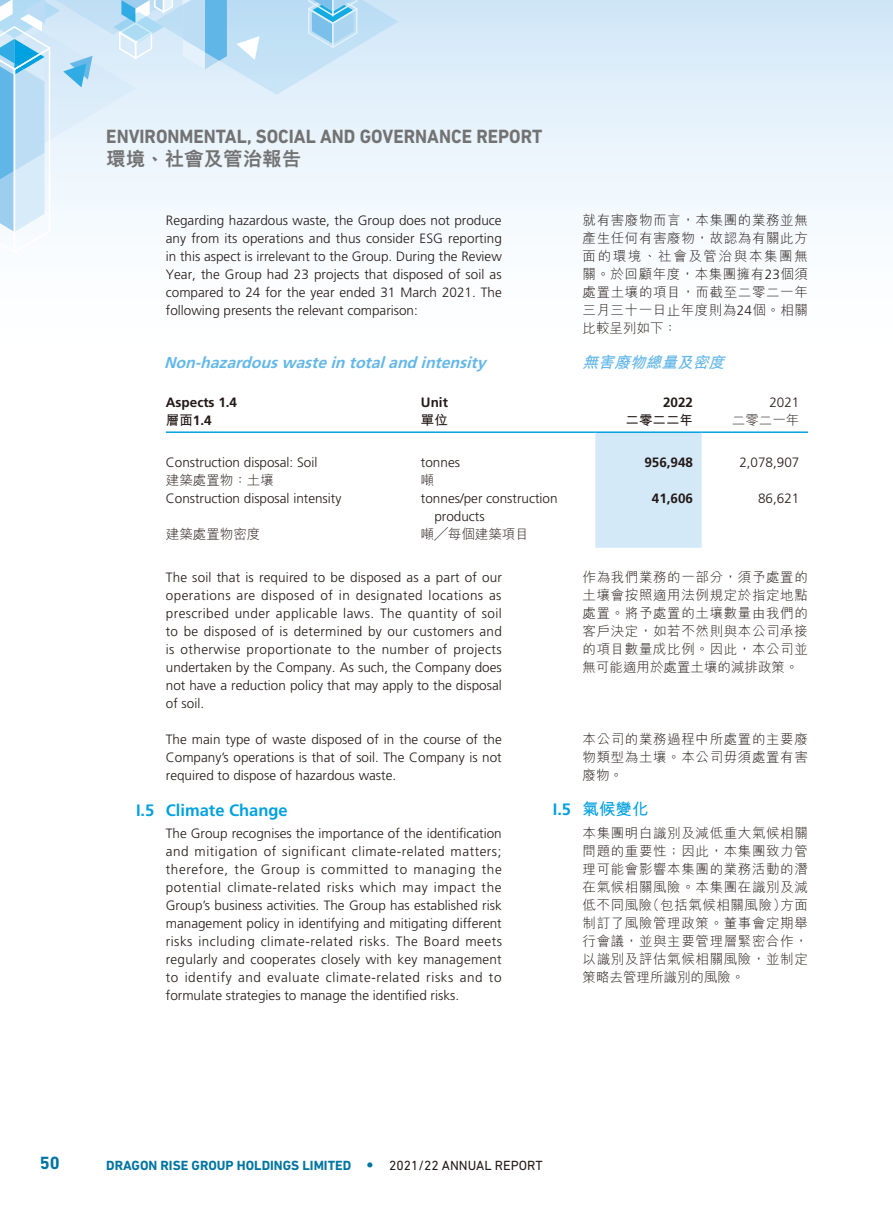
<style>
.page{position:relative;width:893px;height:1212px;background:#fff}
.page>*{position:absolute;margin:0;border:0;box-sizing:border-box;transform-origin:0 0}
.t1{font:700 19.5px "DIN Next LT Pro";color:#727272;scale:.94 1}
.t2{font:800 19.5px "M Hei HK";color:#727272}
.t3{font:700 18px "DIN Next LT Pro";color:#0075a2}
.t4{font:700 16.5px "Frutiger LT Std";color:#00a1e0}
.t5{font:700 16.5px "M Hei HK";color:#00a1e0}
.t6{font:italic 700 15.75px "Frutiger LT Std";color:#63b7e8}
.t7{font:italic 700 15.75px "M Hei HK";color:#63b7e8}
.t8{font:300 13.5px/18px "Frutiger LT Std";color:#231916;text-align:justify}
.t9{font:300 13.5px/18px "M Hei HK";letter-spacing:.045em;color:#231916;text-align:justify}
.t10{font:700 13.5px "DIN Next LT Pro";color:#0075a2}
.t11{font:700 13.5px "Frutiger LT Std";color:#231916}
.t12{font:700 13.5px "M Hei HK";color:#231916}
.t13{font:300 13.5px "M Hei HK";color:#231916}
.s1{font-family:"Frutiger LT Std"}
.s2{font-family:"M Hei HK"}
.s3{font-family:"Futura Std";font-weight:300}
.s4{font-weight:400;color:#231916}
</style>
<div class="page">
<svg style="left:165px;top:0;width:728px;height:433px"></svg>
<svg style="left:0;top:0;width:398px;height:255px"></svg>
<div style="left:595px;top:433px;width:107px;height:115px;background:#d4e9f8"></div>
<hr style="left:166px;top:431px;width:255px;height:2px;background:#00a1e0">
<hr style="left:421px;top:431px;width:174px;height:2px;background:#00a1e0">
<hr style="left:595px;top:431px;width:107px;height:2px;background:#00a1e0">
<hr style="left:702px;top:431px;width:106px;height:2px;background:#00a1e0">
<h1 class="t1" style="left:106px;top:124px;width:465px">ENVIRONMENTAL, SOCIAL AND GOVERNANCE REPORT</h1>
<h1 class="t2" style="left:106px;top:149px;width:196px">環境、社會及管治報告</h1>
<p class="t9" style="left:583px;top:210px;width:227px">就有害廢物而言，本集團的業務並無產生任何有害廢物，故認為有關此方面的環境、社會及管治與本集團無關。於回顧年度，本集團擁有<span class="s1">23</span>個須處置土壤的項目，而截至二零二一年三月三十一日止年度則為<span class="s1">24</span>個。相關比較呈列如下：</p>
<p class="t7" style="left:583px;top:351px;width:149px">無害廢物總量及密度</p>
<p class="t8" style="left:166px;top:211px;width:338px">Regarding hazardous waste, the Group does not produce any from its operations and thus consider ESG reporting in this aspect is irrelevant to the Group. During the Review Year, the Group had 23 projects that disposed of soil as compared to 24 for the year ended 31 March 2021. The following presents the relevant comparison:</p>
<p class="t6" style="left:164px;top:354px;width:328px">Non-hazardouswastein totaland intensity</p>
<p class="t11" style="left:166px;top:394px;width:73px">Aspects 1.4</p>
<p class="t11" style="left:421px;top:394px;width:28px">Unit</p>
<p class="t11" style="left:663px;top:394px;width:32px">2022</p>
<p class="t8" style="left:769px;top:393px;width:32px">2021</p>
<p class="t11" style="left:166px;top:412px;width:47px"><span class="s2">層面</span>1.4</p>
<p class="t12" style="left:421px;top:410px;width:28px">單位</p>
<p class="t12" style="left:626px;top:410px;width:69px">二零二二年</p>
<p class="t9" style="left:732px;top:411px;width:69px">二零二一年</p>
<p class="t8" style="left:166px;top:454px;width:153px">Construction disposal: Soil</p>
<p class="t8" style="left:421px;top:454px;width:41px">tonnes</p>
<p class="t11" style="left:644px;top:455px;width:50px">956,948</p>
<p class="t8" style="left:739px;top:454px;width:62px">2,078,907</p>
<p class="t9" style="left:166px;top:471px;width:109px">建築處置物：土壤</p>
<p class="t9" style="left:421px;top:471px;width:15px">噸</p>
<p class="t8" style="left:166px;top:490px;width:177px">Construction disposal intensity</p>
<p class="t8" style="left:434px;top:490px;width:125px;text-indent:-13px">tonnes/per construction products</p>
<p class="t11" style="left:652px;top:491px;width:43px">41,606</p>
<p class="t8" style="left:758px;top:490px;width:43px">86,621</p>
<p class="t13" style="left:166px;top:527px;width:96px">建築處置物密度</p>
<p class="t9" style="left:421px;top:525px;width:109px">噸╱每個建築項目</p>
<p class="t8" style="left:166px;top:569px;width:338px">The soil that is required to be disposed as a part of our operations are disposed of in designated locations as prescribed under applicable laws. The quantity of soil to be disposed of is determined by our customers and is otherwise proportionate to the number of projects undertaken by the Company. As such, the Company does not have a reduction policy that may apply to the disposal of soil.</p>
<p class="t8" style="left:166px;top:731px;width:338px">The main type of waste disposed of in the course of the Company’s operations is that of soil. The Company is not required to dispose of hazardous waste.</p>
<p class="t4" style="left:136px;top:800px;width:153px">I.5 Climate Change</p>
<p class="t8" style="left:166px;top:825px;width:338px">The Group recognises the importance of the identification and mitigation of significant climate-related matters; therefore, the Group is committed to managing the potential climate-related risks which may impact the Group’s business activities. The Group has established risk management policy in identifying and mitigating different risks including climate-related risks. The Board meets regularly and cooperates closely with key management to identify and evaluate climate-related risks and to formulate strategies to manage the identified risks.</p>
<p class="t9" style="left:583px;top:567px;width:227px">作為我們業務的一部分，須予處置的土壤會按照適用法例規定於指定地點處置。將予處置的土壤數量由我們的客戶決定，如若不然則與本公司承接的項目數量成比例。因此，本公司並無可能適用於處置土壤的減排政策。</p>
<p class="t9" style="left:583px;top:729px;width:227px">本公司的業務過程中所處置的主要廢物類型為土壤。本公司毋須處置有害廢物。</p>
<p class="t5" style="left:553px;top:797px;width:97px"><span class="s1">I.5</span> 氣候變化</p>
<p class="t9" style="left:583px;top:824px;width:227px">本集團明白識別及減低重大氣候相關問題的重要性；因此，本集團致力管理可能會影響本集團的業務活動的潛在氣候相關風險。本集團在識別及減低不同風險（包括氣候相關風險）方面制訂了風險管理政策。董事會定期舉行會議，並與主要管理層緊密合作，以識別及評估氣候相關風險，並制定策略去管理所識別的風險。</p>
<h2 class="t3" style="left:40px;top:1153px;width:22px">50</h2>
<p class="t10" style="left:106px;top:1157px;width:438px">DRAGON RISE GROUP HOLDINGS LIMITED <span class="s3">•</span> <span class="s4">2021/22 ANNUAL REPORT</span></p>
</div>
